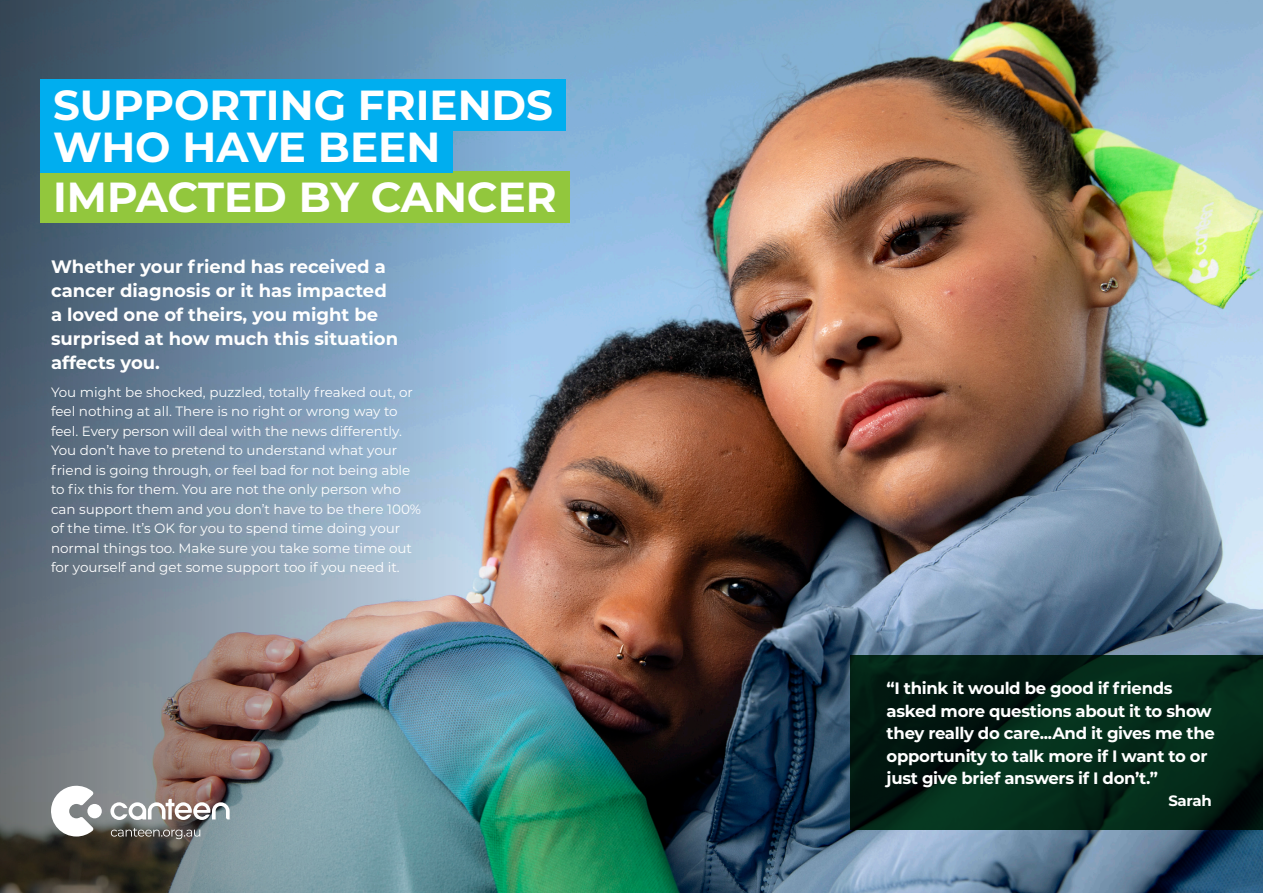
<style>
.page{position:relative;width:1263px;height:893px;background:#fff}
.page>*{position:absolute;margin:0;border:0;box-sizing:border-box;transform-origin:0 0}
.t1{font:700 42px/41.2px "Montserrat";color:#fff}
.t2{font:700 18px/24px "Montserrat";color:#fff}
.t3{font:700 16.5px/22.5px "Montserrat";letter-spacing:-.02em;color:#fff}
.t4{font:700 15px "Montserrat";letter-spacing:-.02em;color:#fff}
.t5{font:13.5px/19.5px "Montserrat";color:#fff}
</style>
<div class="page">
<img style="left:0;top:0;width:1263px;height:893px">
<div style="left:40px;top:171px;width:530px;height:51px;background:#92c73d"></div>
<div style="left:40px;top:80px;width:526px;height:51px;background:#00aeef"></div>
<div style="left:40px;top:121px;width:413px;height:51px;background:#00aeef"></div>
<svg style="left:850px;top:655px;width:413px;height:174px;background:#032416"></svg>
<svg style="left:111px;top:828px;width:89px;height:11px"></svg>
<svg style="left:110px;top:799px;width:120px;height:21px"></svg>
<svg style="left:50px;top:785px;width:44px;height:51px"></svg>
<div style="left:87px;top:804px;width:15px;height:14px;background:#fff;border-radius:50%"></div>
<h1 class="t1" style="left:53px;top:83px;width:501px">SUPPORTING FRIENDS<br>WHO HAVE BEEN</h1>
<h1 class="t1" style="left:53px;top:174px;width:505px">IMPACTED BY CANCER</h1>
<h2 class="t2" style="left:51px;top:254px;width:349px">Whether your friend has received a cancer diagnosis or it has impacted a loved one of theirs, you might be surprised at how much this situation affects you.</h2>
<p class="t5" style="left:51px;top:382px;width:372px">You might be shocked, puzzled, totally freaked out, or feel nothing at all. There is no right or wrong way to feel. Every person will deal with the news differently.<br>You don’t have to pretend to understand what your friend is going through, or feel bad for not being able to fix this for them. You are not the only person who can support them and you don’t have to be there 100% of the time. It’s OK for you to spend time doing your normal things too. Make sure you take some time out for yourself and get some support too if you need it.</p>
<p class="t3" style="left:887px;top:676px;width:330px">“I think it would be good if friends asked more questions about it to show they really do care...And it gives me the opportunity to talk more if I want to or just give brief answers if I don’t.”</p>
<p class="t4" style="left:1168px;top:790px;width:45px">Sarah</p>
</div>
